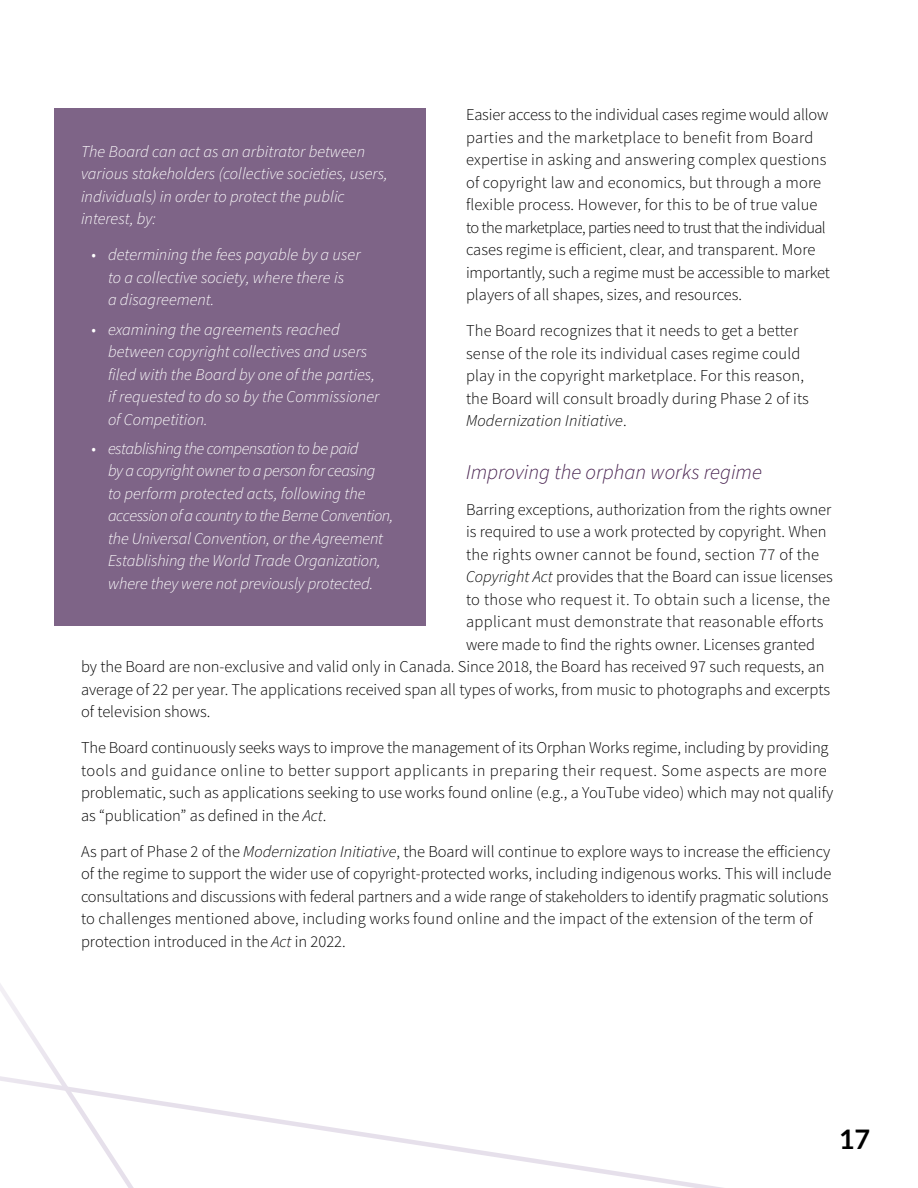
<style>
.page{position:relative;width:918px;height:1188px;background:#fff}
.page>*{position:absolute;margin:0;border:0;box-sizing:border-box;transform-origin:0 0}
.t1{font:700 27px "Lato";color:#000}
.t2{font:italic 21px "Source Sans Variable";color:#47214f}
.text{font:16.5px/22.5px "Source Sans Variable";color:#000}
.text-2{font:italic 16.5px/22.5px "Source Sans Variable";color:#fff}
.text-3{font:16.5px "Source Sans Variable";letter-spacing:.02em;color:#000}
.s1{font-style:italic}
.s2{font-style:normal}
</style>
<div class="page">
<svg style="left:164px;top:1101px;width:559px;height:87px"></svg>
<svg style="left:0;top:983px;width:164px;height:205px"></svg>
<div style="left:54px;top:108px;width:372px;height:517px;background:#7e6487"></div>
<p class="text" style="left:466px;top:104px;width:365px">Easier access to the individual cases regime would allow parties and the marketplace to benefit from Board expertise in asking and answering complex questions of copyright law and economics, but through a more flexible process. However, for this to be of true value to the marketplace, parties need to trust that the individual cases regime is efficient, clear, and transparent. More importantly, such a regime must be accessible to market players of all shapes, sizes, and resources.</p>
<p class="text" style="left:466px;top:320px;width:344px">The Board recognizes that it needs to get a better sense of the role its individual cases regime could play in the copyright marketplace. For this reason, the Board will consult broadly during Phase 2 of its <span class="s1">Modernization Initiative</span>.</p>
<h3 class="t2" style="left:466px;top:459px;width:297px">Improving the orphan works regime</h3>
<p class="text" style="left:466px;top:498px;width:367px">Barring exceptions, authorization from the rights owner</p>
<p class="text" style="left:466px;top:520px;width:362px">is required to use a work protected by copyright. When</p>
<p class="text-3" style="left:466px;top:544px;width:355px">the rights owner cannot be found, section 77 of the</p>
<p class="text" style="left:466px;top:565px;width:368px"><span class="s1">Copyright Act</span> provides that the Board can issue licenses</p>
<p class="text-3" style="left:466px;top:589px;width:366px">to those who request it. To obtain such a license, the</p>
<p class="text-3" style="left:466px;top:612px;width:359px">applicant must demonstrate that reasonable efforts</p>
<p class="text" style="left:466px;top:633px;width:351px">were made to find the rights owner. Licenses granted</p>
<p class="text" style="left:81px;top:655px;width:745px">by the Board are non-exclusive and valid only in Canada. Since 2018, the Board has received 97 such requests, an</p>
<p class="text" style="left:81px;top:678px;width:751px">average of 22 per year. The applications received span all types of works, from music to photographs and excerpts</p>
<p class="text" style="left:81px;top:700px;width:131px">of television shows.</p>
<p class="text" style="left:81px;top:736px;width:754px">The Board continuously seeks ways to improve the management of its Orphan Works regime, including by providing tools and guidance online to better support applicants in preparing their request. Some aspects are more problematic, such as applications seeking to use works found online (e.g., a YouTube video) which may not qualify as “publication” as defined in the <span class="s1">Act</span>.</p>
<p class="text" style="left:81px;top:840px;width:752px">As part of Phase 2 of the <span class="s1">Modernization Initiative</span>, the Board will continue to explore ways to increase the efficiency of the regime to support the wider use of copyright-protected works, including indigenous works. This will include consultations and discussions with federal partners and a wide range of stakeholders to identify pragmatic solutions to challenges mentioned above, including works found online and the impact of the extension of the term of protection introduced in the <span class="s1">Act</span> in 2022.</p>
<p class="text-2" style="left:81px;top:140px;width:308px">The Board can act as an arbitrator between various stakeholders (collective societies, users, individuals) in order to protect the public interest, by:</p>
<p class="text-2" style="left:108px;top:244px;width:254px;text-indent:-16px"><span class="s2">•</span> determining the fees payable by a user to a collective society, where there is<br>a disagreement.</p>
<p class="text-2" style="left:108px;top:318px;width:273px;text-indent:-16px"><span class="s2">•</span> examining the agreements reached between copyright collectives and users filed with the Board by one of the parties, if requested to do so by the Commissioner of Competition.</p>
<p class="text-2" style="left:108px;top:437px;width:287px;text-indent:-16px"><span class="s2">•</span> establishing the compensation to be paid<br>by a copyright owner to a person for ceasing<br>to perform protected acts, following the accession of a country to the Berne Convention, the Universal Convention, or the Agreement Establishing the World Trade Organization, where they were not previously protected.</p>
<p class="t1" style="left:839px;top:1124px;width:33px">17</p>
</div>
